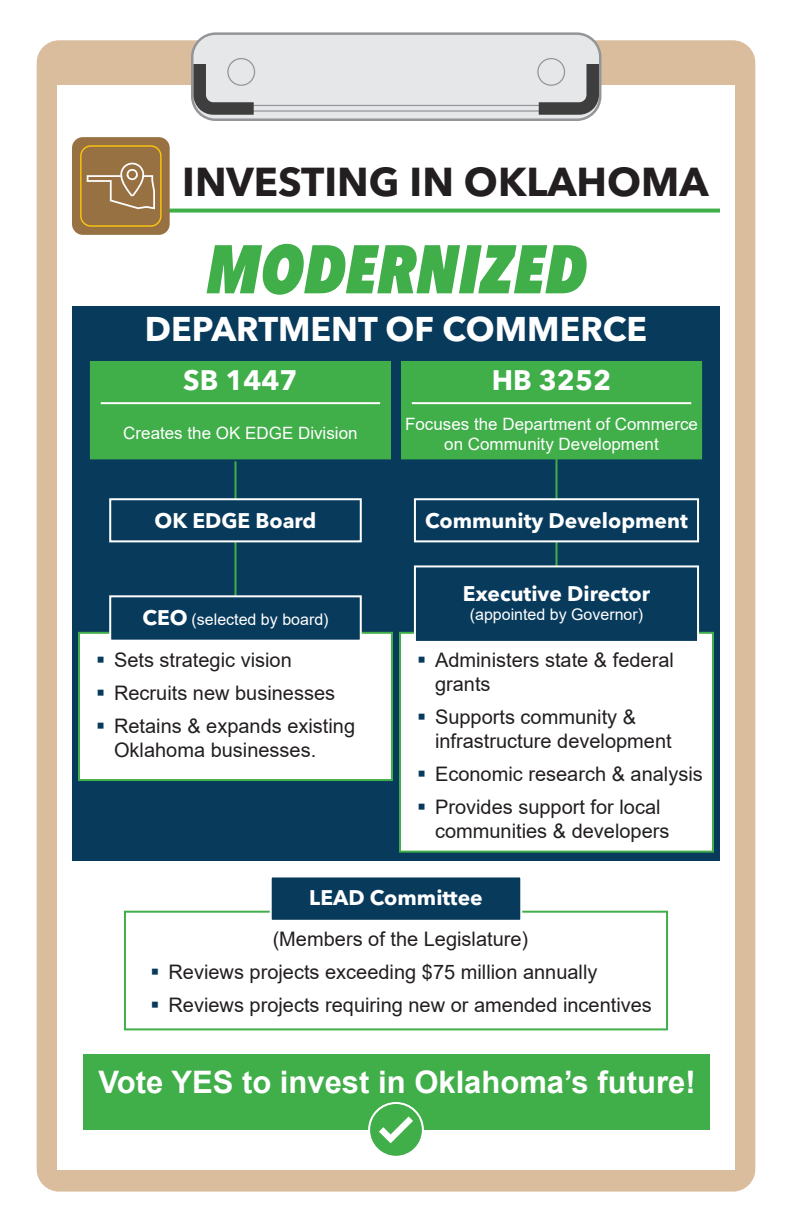
<style>
.page{position:relative;width:792px;height:1224px;background:#fff}
.page>*{position:absolute;margin:0;border:0;box-sizing:border-box;transform-origin:0 0}
.t1{font:italic 800 condensed 68px "Avenir Next LT Pro";color:#40ae49}
.t2{font:700 40px "Avenir Next LT Pro";color:#231f20}
.t3{font:700 34px "Avenir Next LT Pro";color:#fff}
.t4{font:700 31px "Arial";color:#fff}
.t5{font:700 28px "Avenir Next LT Pro";color:#fff}
.t6{font:700 21px "Avenir Next LT Pro";color:#fff}
.t7{font:20px/24px "Arial";color:#231f20}
.t8{font:17px/20.4px "Arial";color:#fff;text-align:center}
.t9{font:16px "Arial";color:#fff}
.s1{font-family:"Avenir Next LT Pro";font-weight:700;font-size:21px}
</style>
<div class="page">
<div style="left:37px;top:40px;width:718px;height:1152px;background:#d9bd9d;border-radius:22px"></div>
<div style="left:58px;top:85px;width:677px;height:1084px;background:#fff"></div>
<svg style="left:187px;top:32px;width:418px;height:89px;background:#d4d5d7"></svg>
<svg style="left:170px;top:209px;width:550px;height:4px;background:#54b65c"></svg>
<div style="left:72px;top:137px;width:98px;height:98px;background:#987142;border-radius:11px"></div>
<div style="left:80px;top:145px;width:82px;height:82px;border:1px solid #fec80b;border-radius:10px"></div>
<svg style="left:87px;top:163px;width:68px;height:46px"></svg>
<div style="left:72px;top:307px;width:648px;height:554px;background:#083a5c"></div>
<div style="left:89px;top:361px;width:613px;height:101px;background:#40ae49"></div>
<hr style="left:234px;top:461px;width:2px;height:295px;background:#40ae49">
<hr style="left:556px;top:438px;width:2px;height:190px;background:#40ae49">
<div style="left:78px;top:632px;width:315px;height:149px;background:#fff;border:2px solid #40ae49"></div>
<div style="left:124px;top:911px;width:544px;height:119px;background:#fff;border:2px solid #40ae49"></div>
<div style="left:399px;top:632px;width:315px;height:221px;background:#fff;border:2px solid #40ae49"></div>
<div style="left:414px;top:498px;width:285px;height:44px;background:#083a5c;border:2px solid #fff"></div>
<div style="left:414px;top:565px;width:285px;height:78px;background:#083a5c;border:2px solid #fff"></div>
<div style="left:109px;top:498px;width:253px;height:44px;background:#083a5c;border:2px solid #fff"></div>
<div style="left:109px;top:595px;width:253px;height:47px;background:#083a5c;border:2px solid #fff"></div>
<div style="left:270px;top:875px;width:252px;height:47px;background:#083a5c;border:2px solid #fff"></div>
<hr style="left:101px;top:402px;width:279px;height:2px;background:#fff">
<hr style="left:412px;top:402px;width:279px;height:2px;background:#fff">
<div style="left:83px;top:1054px;width:626px;height:76px;background:#40ae49"></div>
<div style="left:369px;top:1103px;width:54px;height:54px;background:#40ae49;border-radius:50%"></div>
<div style="left:368px;top:1102px;width:56px;height:56px;border:2px solid #fff;border-radius:50%"></div>
<svg style="left:379px;top:1116px;width:34px;height:27px"></svg>
<p class="t2" style="left:182px;top:157px;width:528px">INVESTING IN OKLAHOMA</p>
<p class="t1" style="left:206px;top:227px;width:382px">MODERNIZED</p>
<p class="t3" style="left:145px;top:308px;width:504px">DEPARTMENT OF COMMERCE</p>
<p class="t5" style="left:183px;top:363px;width:116px">SB 1447</p>
<p class="t5" style="left:492px;top:363px;width:121px">HB 3252</p>
<p class="t8" style="left:123px;top:422px;width:236px">Creates the OK EDGE Division</p>
<p class="t8" style="left:405px;top:413px;width:294px">Focuses the Department of Commerce on Community Development</p>
<p class="t6" style="left:155px;top:508px;width:163px">OK EDGE Board</p>
<p class="t9" style="left:142px;top:609px;width:188px"><span class="s1">CEO</span> (selected by board)</p>
<p class="t7" style="left:114px;top:648px;width:179px">Sets strategic vision</p>
<p class="t7" style="left:114px;top:681px;width:223px">Recruits new businesses</p>
<p class="t7" style="left:114px;top:714px;width:243px">Retains &amp; expands existing<br>Oklahoma businesses.</p>
<p class="t6" style="left:425px;top:508px;width:264px">Community Development</p>
<p class="t6" style="left:463px;top:581px;width:189px">Executive Director</p>
<p class="t9" style="left:470px;top:603px;width:175px">(appointed by Governor)</p>
<p class="t7" style="left:435px;top:648px;width:240px">Administers state &amp; federal grants</p>
<p class="t7" style="left:435px;top:705px;width:238px">Supports community &amp; infrastructure development</p>
<p class="t7" style="left:435px;top:762px;width:269px">Economic research &amp; analysis</p>
<p class="t7" style="left:435px;top:795px;width:236px">Provides support for local communities &amp; developers</p>
<p class="t6" style="left:309px;top:885px;width:175px">LEAD Committee</p>
<p class="t7" style="left:273px;top:927px;width:257px">(Members of the Legislature)</p>
<p class="t7" style="left:168px;top:960px;width:431px">Reviews projects exceeding $75 million annually</p>
<p class="t7" style="left:168px;top:993px;width:485px">Reviews projects requiring new or amended incentives</p>
<p class="t4" style="left:99px;top:1060px;width:599px">Vote YES to invest in Oklahoma’s future!</p>
</div>
